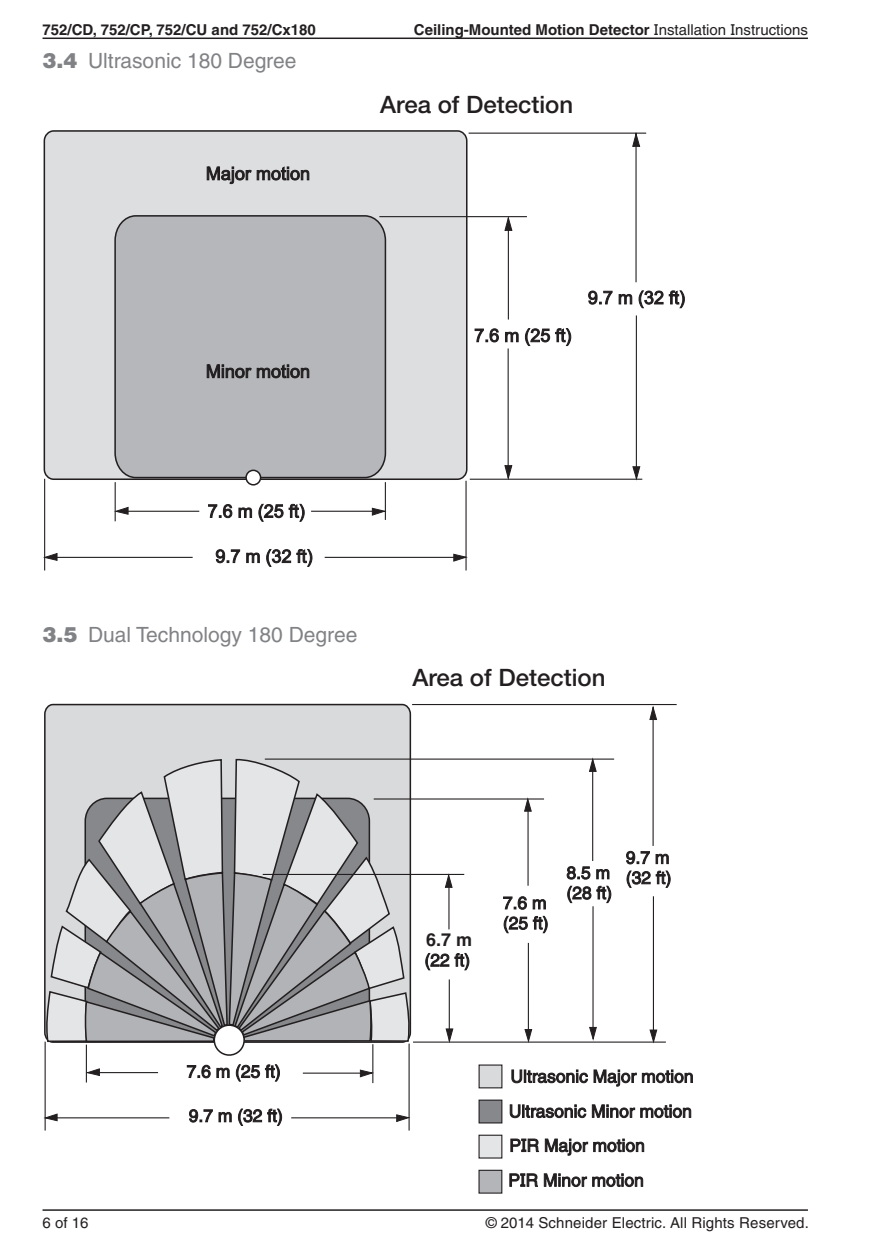
<style>
.page{position:relative;width:893px;height:1259px;background:#fff}
.page>*{position:absolute;margin:0;border:0;box-sizing:border-box;transform-origin:0 0}
.t1{font:500 24px "Helvetica Neue LT Pro";color:#231f20}
.t2{font:500 21px "Helveticasi";color:#808285}
.t3{font:700 18px "Helveticasi";color:#231f20}
.t4{font:700 15px "Helveticasi";color:#231f20}
.t5{font:500 15px "Helveticasi";letter-spacing:.01em;color:#231f20}
.s1{font-weight:500}
.s2{font-family:"Helvetica Bsi";font-weight:400}
</style>
<div class="page">
<hr style="left:43px;top:38px;width:765px;height:1px;background:#231f20">
<hr style="left:43px;top:1209px;width:765px;height:1px;background:#231f20">
<div style="left:44px;top:131px;width:423px;height:348px;background:#dddee0;border-radius:10px"></div>
<div style="left:44px;top:130px;width:423px;height:350px;border:2px solid #231f20;border-radius:10px"></div>
<div style="left:114px;top:215px;width:273px;height:264px;background:#b6b7bb"></div>
<hr style="left:470px;top:479px;width:172px;height:1px;background:#231f20">
<hr style="left:311px;top:511px;width:71px;height:1px;background:#231f20">
<hr style="left:325px;top:557px;width:141px;height:1px;background:#231f20">
<hr style="left:379px;top:216px;width:148px;height:1px;background:#231f20">
<hr style="left:469px;top:133px;width:177px;height:1px;background:#231f20">
<hr style="left:127px;top:511px;width:72px;height:1px;background:#231f20">
<hr style="left:45px;top:557px;width:148px;height:1px;background:#231f20">
<hr style="left:385px;top:482px;width:1px;height:38px;background:#231f20">
<hr style="left:635px;top:133px;width:2px;height:149px;background:#231f20">
<hr style="left:508px;top:348px;width:1px;height:130px;background:#231f20">
<hr style="left:636px;top:315px;width:1px;height:163px;background:#231f20">
<hr style="left:465px;top:481px;width:2px;height:89px;background:#231f20">
<hr style="left:44px;top:479px;width:1px;height:91px;background:#231f20">
<hr style="left:508px;top:218px;width:1px;height:101px;background:#231f20">
<hr style="left:115px;top:482px;width:1px;height:39px;background:#231f20">
<svg style="left:43px;top:552px;width:15px;height:9px"></svg>
<svg style="left:114px;top:506px;width:15px;height:9px"></svg>
<svg style="left:632px;top:466px;width:8px;height:15px"></svg>
<svg style="left:504px;top:465px;width:9px;height:15px"></svg>
<svg style="left:453px;top:553px;width:15px;height:9px"></svg>
<svg style="left:372px;top:507px;width:15px;height:9px"></svg>
<svg style="left:504px;top:216px;width:9px;height:15px"></svg>
<svg style="left:632px;top:132px;width:8px;height:15px"></svg>
<svg style="left:207px;top:166px;width:102px;height:18px"></svg>
<svg style="left:474px;top:328px;width:97px;height:18px"></svg>
<svg style="left:588px;top:290px;width:97px;height:19px"></svg>
<svg style="left:208px;top:503px;width:97px;height:19px"></svg>
<svg style="left:215px;top:549px;width:98px;height:18px"></svg>
<svg style="left:207px;top:363px;width:102px;height:15px;background:#767578"></svg>
<div style="left:246px;top:470px;width:15px;height:15px;background:#fff;border-radius:50%"></div>
<div style="left:245px;top:469px;width:16px;height:16px;border:2px solid #231f20;border-radius:50%"></div>
<div style="left:45px;top:704px;width:365px;height:338px;background:#d9dadc;border-radius:9px"></div>
<svg style="left:46px;top:758px;width:364px;height:285px"></svg>
<div style="left:214px;top:1025px;width:30px;height:30px;background:#fff;border-radius:50%"></div>
<div style="left:214px;top:1024px;width:31px;height:31px;border:2px solid #231f20;border-radius:50%"></div>
<hr style="left:413px;top:1041px;width:253px;height:1px;background:#231f20">
<hr style="left:303px;top:1072px;width:69px;height:1px;background:#231f20">
<hr style="left:291px;top:1117px;width:116px;height:1px;background:#231f20">
<hr style="left:265px;top:758px;width:349px;height:1px;background:#231f20">
<hr style="left:374px;top:798px;width:170px;height:1px;background:#231f20">
<hr style="left:263px;top:874px;width:201px;height:1px;background:#231f20">
<hr style="left:412px;top:704px;width:265px;height:1px;background:#231f20">
<hr style="left:88px;top:1072px;width:70px;height:1px;background:#231f20">
<hr style="left:46px;top:1117px;width:123px;height:1px;background:#231f20">
<hr style="left:372px;top:1044px;width:1px;height:39px;background:#231f20">
<hr style="left:592px;top:760px;width:1px;height:101px;background:#231f20">
<hr style="left:527px;top:802px;width:2px;height:83px;background:#231f20">
<hr style="left:652px;top:707px;width:2px;height:139px;background:#231f20">
<hr style="left:449px;top:979px;width:1px;height:62px;background:#231f20">
<hr style="left:592px;top:906px;width:2px;height:130px;background:#231f20">
<hr style="left:528px;top:943px;width:1px;height:95px;background:#231f20">
<hr style="left:653px;top:896px;width:1px;height:145px;background:#231f20">
<hr style="left:409px;top:1043px;width:1px;height:87px;background:#231f20">
<hr style="left:45px;top:1041px;width:1px;height:89px;background:#231f20">
<hr style="left:448px;top:878px;width:1px;height:51px;background:#231f20">
<hr style="left:86px;top:1044px;width:1px;height:38px;background:#231f20">
<svg style="left:43px;top:1113px;width:15px;height:8px"></svg>
<svg style="left:85px;top:1068px;width:15px;height:8px"></svg>
<svg style="left:649px;top:1029px;width:8px;height:15px"></svg>
<svg style="left:524px;top:1028px;width:8px;height:15px"></svg>
<svg style="left:589px;top:1026px;width:8px;height:15px"></svg>
<svg style="left:445px;top:1028px;width:9px;height:15px"></svg>
<svg style="left:396px;top:1114px;width:14px;height:8px"></svg>
<svg style="left:360px;top:1069px;width:14px;height:8px"></svg>
<svg style="left:445px;top:873px;width:8px;height:15px"></svg>
<svg style="left:649px;top:705px;width:8px;height:15px"></svg>
<svg style="left:524px;top:797px;width:8px;height:15px"></svg>
<svg style="left:589px;top:757px;width:8px;height:15px"></svg>
<svg style="left:511px;top:1069px;width:182px;height:17px"></svg>
<svg style="left:510px;top:1138px;width:134px;height:18px"></svg>
<svg style="left:425px;top:953px;width:45px;height:17px"></svg>
<svg style="left:626px;top:850px;width:45px;height:38px"></svg>
<svg style="left:503px;top:896px;width:45px;height:37px"></svg>
<svg style="left:566px;top:866px;width:45px;height:37px"></svg>
<svg style="left:187px;top:1064px;width:93px;height:18px"></svg>
<svg style="left:189px;top:1108px;width:93px;height:18px"></svg>
<svg style="left:509px;top:1173px;width:134px;height:15px"></svg>
<svg style="left:510px;top:1104px;width:181px;height:15px"></svg>
<div style="left:479px;top:1065px;width:23px;height:23px;background:#d9dadc"></div>
<div style="left:479px;top:1100px;width:23px;height:23px;background:#86888b"></div>
<div style="left:478px;top:1099px;width:24px;height:24px;border:1px solid #231f20"></div>
<div style="left:479px;top:1135px;width:23px;height:23px;background:#e4e5e7"></div>
<div style="left:479px;top:1170px;width:23px;height:23px;background:#b4b5b8"></div>
<div style="left:478px;top:1169px;width:24px;height:24px;border:1px solid #231f20"></div>
<p class="t4" style="left:43px;top:21px;width:275px">752/CD, 752/CP, 752/CU and 752/Cx180</p>
<p class="t4" style="left:414px;top:21px;width:396px">Ceiling-Mounted Motion Detector <span class="s1">Installation Instructions</span></p>
<h2 class="t2" style="left:43px;top:48px;width:255px"><span class="s2">3.4</span> Ultrasonic 180 Degree</h2>
<h1 class="t1" style="left:380px;top:90px;width:194px">Area of Detection</h1>
<h2 class="t2" style="left:43px;top:622px;width:316px"><span class="s2">3.5</span> Dual Technology 180 Degree</h2>
<h1 class="t1" style="left:413px;top:663px;width:194px">Area of Detection</h1>
<p class="t3" style="left:426px;top:929px;width:48px">6.7 m</p>
<p class="t5" style="left:43px;top:1214px;width:47px">6 of 16</p>
<p class="t5" style="left:486px;top:1214px;width:325px">© 2014 Schneider Electric. All Rights Reserved.</p>
</div>
